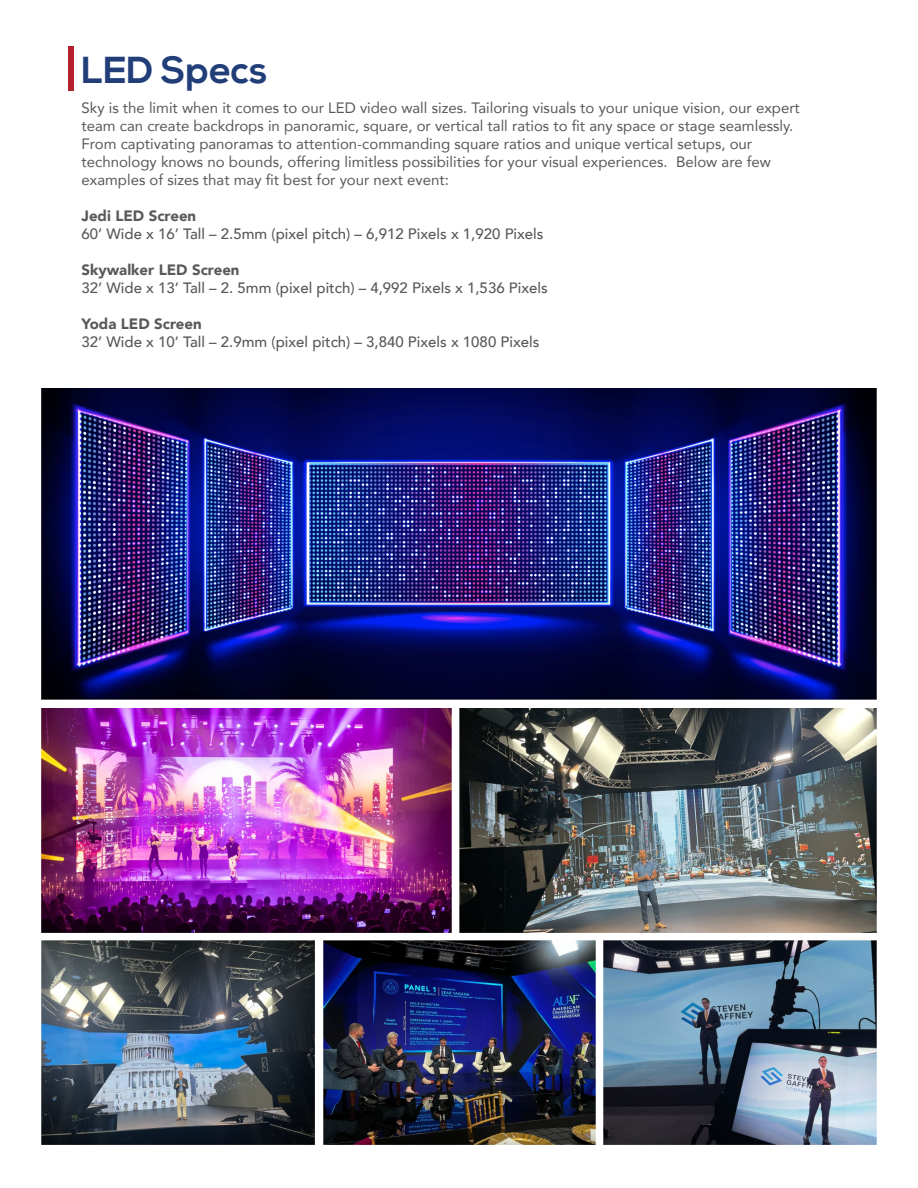
<style>
.page{position:relative;width:918px;height:1188px;background:#fff}
.page>*{position:absolute;margin:0;border:0;box-sizing:border-box;transform-origin:0 0}
.t1{font:700 37.5px "Nexa";color:#213e79}
.t2{font:15px/18px "Avenir";color:#58595b}
.t3{font:500 15px "Avenir";color:#58595b}
.t4{font:900 15px "Avenir";color:#58595b}
</style>
<div class="page">
<div style="left:68px;top:46px;width:6px;height:44px;background:#b4202e"></div>
<img style="left:323px;top:940px;width:272px;height:204px">
<img style="left:42px;top:708px;width:409px;height:225px">
<img style="left:459px;top:708px;width:417px;height:225px">
<img style="left:42px;top:940px;width:273px;height:205px">
<img style="left:604px;top:940px;width:272px;height:205px">
<img style="left:42px;top:389px;width:834px;height:310px">
<h1 class="t1" style="left:82px;top:48px;width:188px">LED Specs</h1>
<p class="t2" style="left:82px;top:99px;width:720px">Sky is the limit when it comes to our LED video wall sizes. Tailoring visuals to your unique vision, our expert team can create backdrops in panoramic, square, or vertical tall ratios to fit any space or stage seamlessly.<br>From captivating panoramas to attention-commanding square ratios and unique vertical setups, our technology knows no bounds, offering limitless possibilities for your visual experiences. Below are few examples of sizes that may fit best for your next event:</p>
<p class="t4" style="left:82px;top:203px;width:116px">Jedi LED Screen</p>
<p class="t3" style="left:82px;top:221px;width:464px">60’ Wide x 16’ Tall – 2.5mm (pixel pitch) – 6,912 Pixels x 1,920 Pixels</p>
<p class="t4" style="left:82px;top:257px;width:160px">Skywalker LED Screen</p>
<p class="t3" style="left:82px;top:275px;width:468px">32’ Wide x 13’ Tall – 2. 5mm (pixel pitch) – 4,992 Pixels x 1,536 Pixels</p>
<p class="t4" style="left:82px;top:311px;width:122px">Yoda LED Screen</p>
<p class="t3" style="left:82px;top:329px;width:459px">32’ Wide x 10’ Tall – 2.9mm (pixel pitch) – 3,840 Pixels x 1080 Pixels</p>
</div>
